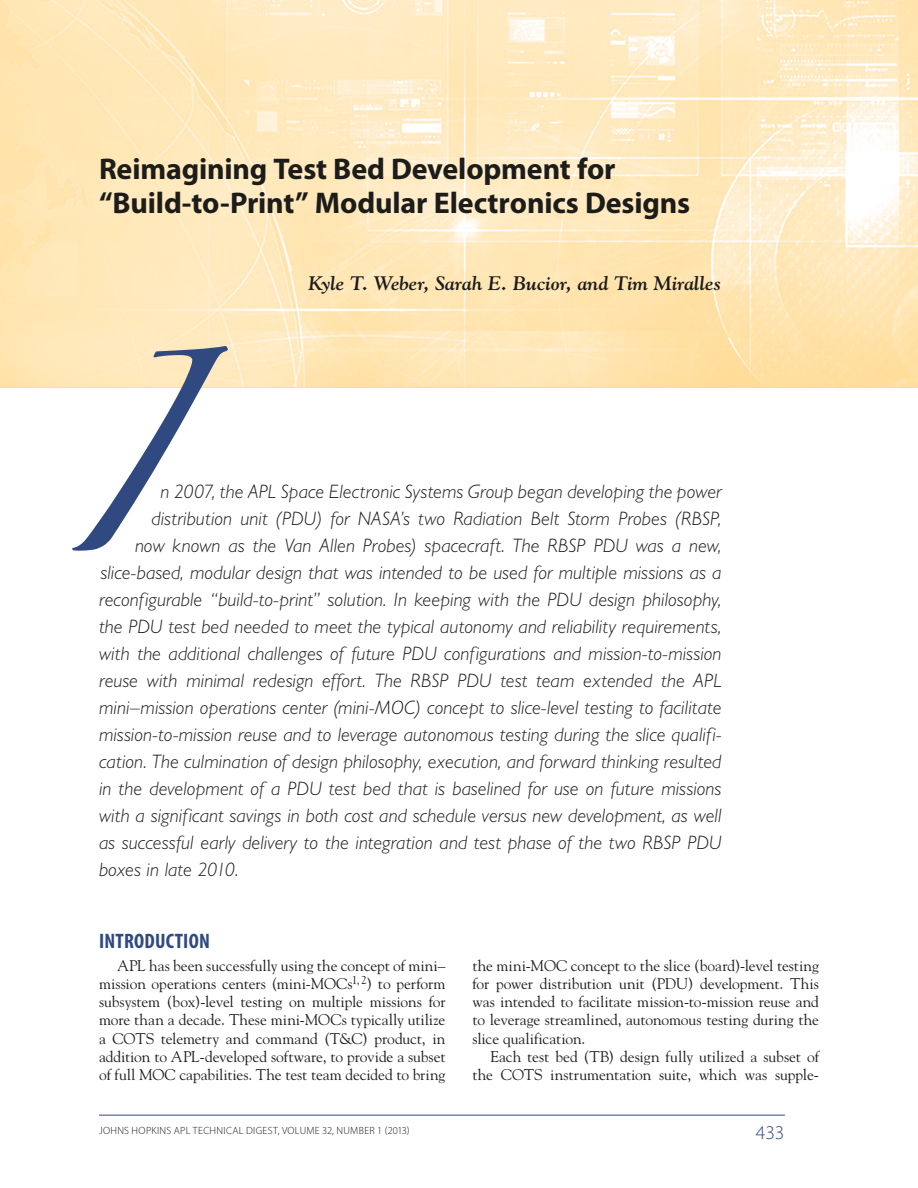
<style>
.page{position:relative;width:918px;height:1188px;background:#fff}
.page>*{position:absolute;margin:0;border:0;box-sizing:border-box;transform-origin:0 0}
.Article_Title{font:700 30px/34.5px "Myriad Pro";letter-spacing:-.005em;color:#1c1c1a}
.Head_1{font:700 condensed 21px "Myriad Pro";letter-spacing:.01em;color:#304a81}
.Abstract{font:italic 300 19.5px "Gill Sans Std";letter-spacing:.005em;color:#1c1c1a}
.Authors{font:italic 700 19.5px "Hopkins Goudy";color:#1c1c1a}
.t1{font:300 19.5px "Myriad Pro";color:#304a81}
.Body_Copy{font:15.45px/18.1px "Hopkins Goudy";letter-spacing:-.005em;color:#1c1c1a;text-align:justify}
.t2{font:300 10.5px "Myriad Pro";letter-spacing:.025em;color:#1c1c1a}
</style>
<div class="page">
<hr style="left:99px;top:1115px;width:686px;height:1px;background:#304a81">
<img style="left:0;top:0;width:918px;height:387px">
<svg style="left:72px;top:346px;width:156px;height:205px"></svg>
<p class="Article_Title" style="left:99px;top:150px;width:593px">Reimagining Test Bed Development for “Build-to-Print” Modular Electronics Designs</p>
<p class="Authors" style="left:309px;top:271px;width:414px">Kyle T. Weber, Sarah E. Bucior, and Tim Miralles</p>
<p class="Abstract" style="left:160px;top:481px;width:563px">n 2007, the APL Space Electronic Systems Group began developing the power</p>
<p class="Abstract" style="left:152px;top:508px;width:571px">distribution unit (PDU) for NASA’s two Radiation Belt Storm Probes (RBSP,</p>
<p class="Abstract" style="left:135px;top:535px;width:588px">now known as the Van Allen Probes) spacecraft. The RBSP PDU was a new,</p>
<p class="Abstract" style="left:100px;top:562px;width:623px">slice-based, modular design that was intended to be used for multiple missions as a</p>
<p class="Abstract" style="left:99px;top:589px;width:624px">reconfigurable “build-to-print” solution. In keeping with the PDU design philosophy,</p>
<p class="Abstract" style="left:99px;top:616px;width:624px">the PDU test bed needed to meet the typical autonomy and reliability requirements,</p>
<p class="Abstract" style="left:99px;top:643px;width:624px">with the additional challenges of future PDU configurations and mission-to-mission</p>
<p class="Abstract" style="left:99px;top:670px;width:624px">reuse with minimal redesign effort. The RBSP PDU test team extended the APL</p>
<p class="Abstract" style="left:99px;top:697px;width:624px">mini–mission operations center (mini-MOC) concept to slice-level testing to facilitate</p>
<p class="Abstract" style="left:99px;top:724px;width:624px">mission-to-mission reuse and to leverage autonomous testing during the slice qualifi-</p>
<p class="Abstract" style="left:99px;top:751px;width:624px">cation. The culmination of design philosophy, execution, and forward thinking resulted</p>
<p class="Abstract" style="left:99px;top:778px;width:624px">in the development of a PDU test bed that is baselined for use on future missions</p>
<p class="Abstract" style="left:99px;top:805px;width:624px">with a significant savings in both cost and schedule versus new development, as well</p>
<p class="Abstract" style="left:99px;top:832px;width:624px">as successful early delivery to the integration and test phase of the two RBSP PDU</p>
<p class="Abstract" style="left:99px;top:859px;width:141px">boxes in late 2010.</p>
<p class="Head_1" style="left:99px;top:928px;width:112px">INTRODUCTION</p>
<p class="Body_Copy" style="left:99px;top:956px;width:348px;text-indent:18px">APL has been successfully using the concept of mini– mission operations centers (mini-MOCs<sup>1,</sup> <sup>2</sup>) to perform subsystem (box)-level testing on multiple missions for more than a decade. These mini-MOCs typically utilize a COTS telemetry and command (T&amp;C) product, in addition to APL-developed software, to provide a subset of full MOC capabilities. The test team decided to bring</p>
<p class="Body_Copy" style="left:472px;top:956px;width:348px">the mini-MOC concept to the slice (board)-level testing for power distribution unit (PDU) development. This was intended to facilitate mission-to-mission reuse and to leverage streamlined, autonomous testing during the slice qualification.</p>
<p class="Body_Copy" style="left:472px;top:1047px;width:348px;text-align:right">Each test bed (TB) design fully utilized a subset of the COTS instrumentation suite, which was supple-</p>
<p class="t2" style="left:99px;top:1124px;width:312px">JOHNS HOPKINS APL TECHNICAL DIGEST, VOLUME 32, NUMBER 1 (2013)</p>
<p class="t1" style="left:756px;top:1121px;width:30px">433</p>
</div>
